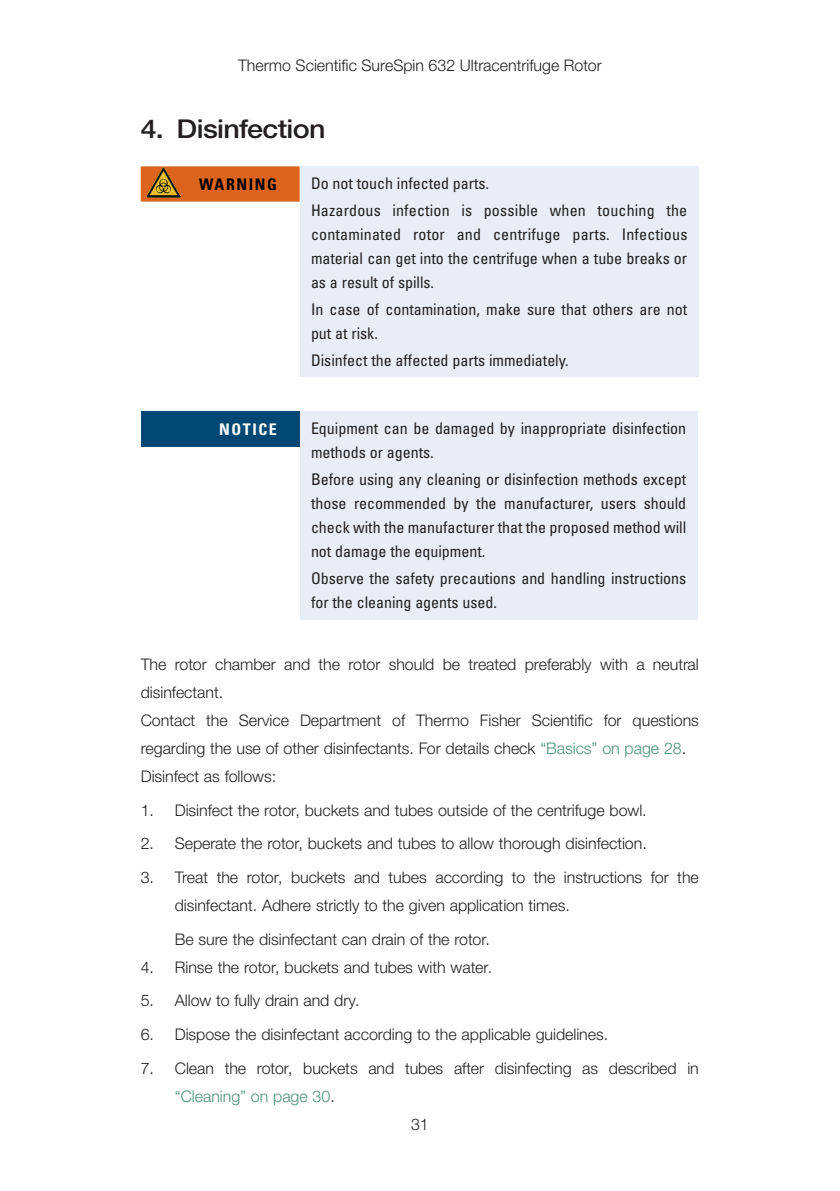
<style>
.page{position:relative;width:840px;height:1191px;background:#fff}
.page>*{position:absolute;margin:0;border:0;box-sizing:border-box;transform-origin:0 0}
.t1{font:500 26px "Helvetica Neue LTW1 G";letter-spacing:-.025em;color:#231f20;scale:1.1 1}
.t2{font:300 16px/28px "Helvetica Neue LTW1 G";letter-spacing:-.005em;color:#231f20}
.t3{font:condensed 16px/24px "Univers LT Std";letter-spacing:-.005em;color:#231f20}
.t4{font:700 condensed 16px "Univers LT Std";letter-spacing:.1em;color:#000200}
.t5{font:700 condensed 16px "Univers LT Std";letter-spacing:.1em;color:#fff}
.s1{color:#4d917a}
</style>
<div class="page">
<div style="left:141px;top:166px;width:158px;height:36px;background:#dc641c"></div>
<div style="left:299px;top:166px;width:399px;height:211px;background:#e9eef6"></div>
<div style="left:141px;top:411px;width:158px;height:35px;background:#004873"></div>
<div style="left:299px;top:411px;width:398px;height:208px;background:#e9eef6"></div>
<img style="left:146px;top:168px;width:35px;height:30px">
<p class="t2" style="left:238px;top:51px;width:365px">Thermo Scientific SureSpin 632 Ultracentrifuge Rotor</p>
<h1 class="t1" style="left:141px;top:113px;width:169px">4. Disinfection</h1>
<p class="t4" style="left:199px;top:174px;width:79px">WARNING</p>
<p class="t3" style="left:311px;top:170px;width:377px;line-height:26.8px">Do not touch infected parts.<br>Hazardous infection is possible when touching the</p>
<p class="t3" style="left:311px;top:222px;width:378px;text-align:justify">contaminated rotor and centrifuge parts. Infectious material can get into the centrifuge when a tube breaks or as a result of spills.</p>
<p class="t3" style="left:311px;top:297px;width:377px">In case of contamination, make sure that others are not put at risk.</p>
<p class="t3" style="left:311px;top:348px;width:259px">Disinfect the affected parts immediately.</p>
<p class="t5" style="left:219px;top:419px;width:59px">NOTICE</p>
<p class="t3" style="left:311px;top:416px;width:376px">Equipment can be damaged by inappropriate disinfection methods or agents.</p>
<p class="t3" style="left:311px;top:467px;width:376px;text-align:justify">Before using any cleaning or disinfection methods except those recommended by the manufacturer, users should check with the manufacturer that the proposed method will not damage the equipment.</p>
<p class="t3" style="left:311px;top:566px;width:376px">Observe the safety precautions and handling instructions for the cleaning agents used.</p>
<p class="t2" style="left:141px;top:650px;width:559px">The rotor chamber and the rotor should be treated preferably with a neutral disinfectant.<br>Contact the Service Department of Thermo Fisher Scientific for questions regarding the use of other disinfectants. For details check <span class="s1">“Basics” on page 28</span>.<br>Disinfect as follows:</p>
<p class="t2" style="left:141px;top:796px;width:507px">1. Disinfect the rotor, buckets and tubes outside of the centrifuge bowl.</p>
<p class="t2" style="left:141px;top:829px;width:507px">2. Seperate the rotor, buckets and tubes to allow thorough disinfection.</p>
<p class="t2" style="left:175px;top:863px;width:525px;text-indent:-34px">3. Treat the rotor, buckets and tubes according to the instructions for the disinfectant. Adhere strictly to the given application times.</p>
<p class="t2" style="left:175px;top:925px;width:316px">Be sure the disinfectant can drain of the rotor.</p>
<p class="t2" style="left:141px;top:953px;width:353px">4. Rinse the rotor, buckets and tubes with water.</p>
<p class="t2" style="left:141px;top:986px;width:220px">5. Allow to fully drain and dry.</p>
<p class="t2" style="left:141px;top:1020px;width:468px">6. Dispose the disinfectant according to the applicable guidelines.</p>
<p class="t2" style="left:175px;top:1054px;width:525px;text-indent:-34px">7. Clean the rotor, buckets and tubes after disinfecting as described in <span class="s1">“Cleaning” on page 30</span>.</p>
<p class="t2" style="left:411px;top:1110px;width:19px">31</p>
</div>
